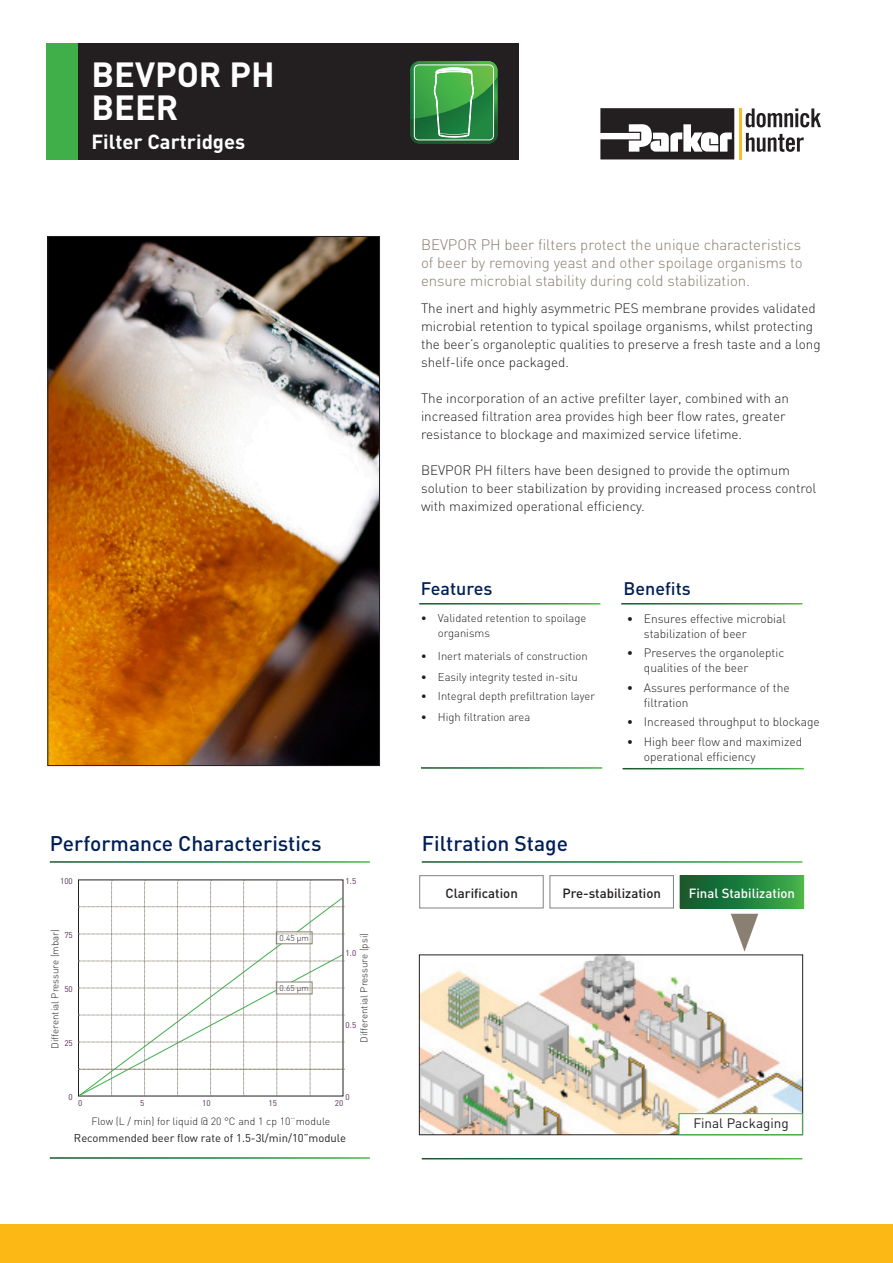
<style>
.page{position:relative;width:893px;height:1263px;background:#fff}
.page>*{position:absolute;margin:0;border:0;box-sizing:border-box;transform-origin:0 0}
.t1{font:700 34.5px/33px "DIN";color:#fff}
.t2{font:500 21px "DIN";color:#001f56}
.t3{font:700 20.1px "DIN";color:#fff}
.t4{font:500 18px "DIN";color:#001f56}
.t5{font:300 15px/18px "DIN";color:#887d6e;text-align:justify}
.t6{font:300 13.5px/18px "DIN";color:#231f20}
.t7{font:13.5px "DIN";color:#231f20}
.t8{font:500 13.2px "DIN";color:#231f20}
.t9{font:500 13.2px "DIN";color:#fff}
.t10{font:300 12px/15px "DIN";color:#231f20}
.t11{font:300 11.25px/15px "DIN";color:#231f20}
.t12{font:11.25px "DIN";color:#231f20}
.t13{font:300 10.5px "DIN";color:#231f20}
.t14{font:300 9.75px "DIN";color:#231f20}
.t15{font:300 8.4px "DIN";color:#231f20}
.t16{font:8.1px "DIN";color:#542755}
</style>
<div class="page">
<div style="left:419px;top:875px;width:125px;height:33px;border:1px solid #808285"></div>
<div style="left:549px;top:875px;width:125px;height:33px;border:1px solid #808285"></div>
<svg style="left:682px;top:877px;width:120px;height:29px;background:#23813c"></svg>
<svg style="left:731px;top:914px;width:27px;height:38px"></svg>
<img style="left:421px;top:957px;width:380px;height:176px">
<div style="left:419px;top:955px;width:384px;height:180px;border:1px solid #231f20"></div>
<div style="left:679px;top:1113px;width:124px;height:22px;background:#fff;border:1px solid #40ae49"></div>
<svg style="left:78px;top:880px;width:266px;height:217px"></svg>
<svg style="left:746px;top:108px;width:75px;height:19px"></svg>
<svg style="left:746px;top:133px;width:58px;height:19px"></svg>
<svg style="left:600px;top:108px;width:134px;height:51px"></svg>
<hr style="left:739px;top:108px;width:3px;height:51px;background:#fdbb2e">
<div style="left:48px;top:43px;width:471px;height:116px;background:#231f20"></div>
<div style="left:46px;top:43px;width:32px;height:116px;background:#40ae49"></div>
<svg style="left:410px;top:61px;width:87px;height:83px;background:#469d53"></svg>
<img style="left:50px;top:238px;width:328px;height:526px">
<div style="left:0;top:1225px;width:893px;height:38px;background:#fcb814"></div>
<p class="t1" style="left:91px;top:56px;width:185px">BEVPOR PH<br>BEER</p>
<p class="t3" style="left:91px;top:128px;width:155px">Filter Cartridges</p>
<p class="t5" style="left:421px;top:236px;width:383px">BEVPOR PH beer filters protect the unique characteristics of beer by removing yeast and other spoilage organisms to ensure microbial stability during cold stabilization.</p>
<p class="t6" style="left:421px;top:299px;width:401px">The inert and highly asymmetric PES membrane provides validated microbial retention to typical spoilage organisms, whilst protecting the beer’s organoleptic qualities to preserve a fresh taste and a long shelf-life once packaged.</p>
<p class="t6" style="left:421px;top:389px;width:369px">The incorporation of an active prefilter layer, combined with an increased filtration area provides high beer flow rates, greater resistance to blockage and maximized service lifetime.</p>
<p class="t6" style="left:421px;top:461px;width:397px">BEVPOR PH filters have been designed to provide the optimum solution to beer stabilization by providing increased process control with maximized operational efficiency.</p>
<p class="t4" style="left:421px;top:577px;width:73px">Features</p>
<p class="t4" style="left:624px;top:577px;width:69px">Benefits</p>
<p class="t11" style="left:438px;top:611px;width:150px;text-indent:-17px">• Validated retention to spoilage organisms</p>
<p class="t11" style="left:421px;top:648px;width:168px">• Inert materials of construction</p>
<p class="t11" style="left:421px;top:669px;width:158px">• Easily integrity tested in-situ</p>
<p class="t11" style="left:421px;top:689px;width:176px">• Integral depth prefiltration layer</p>
<p class="t11" style="left:421px;top:710px;width:111px">• High filtration area</p>
<p class="t10" style="left:644px;top:611px;width:143px;text-indent:-17px">• Ensures effective microbial stabilization of beer</p>
<p class="t10" style="left:644px;top:645px;width:142px;text-indent:-17px">• Preserves the organoleptic qualities of the beer</p>
<p class="t10" style="left:644px;top:680px;width:147px;text-indent:-17px">• Assures performance of the filtration</p>
<p class="t10" style="left:627px;top:714px;width:195px">• Increased throughput to blockage</p>
<p class="t10" style="left:644px;top:734px;width:160px;text-indent:-17px">• High beer flow and maximized operational efficiency</p>
<p class="t2" style="left:50px;top:830px;width:273px">Performance Characteristics</p>
<p class="t2" style="left:422px;top:830px;width:148px">Filtration Stage</p>
<p class="t8" style="left:445px;top:885px;width:74px">Clarification</p>
<p class="t8" style="left:562px;top:885px;width:100px">Pre-stabilization</p>
<p class="t9" style="left:689px;top:885px;width:108px">Final Stabilization</p>
<p class="t16" style="left:60px;top:876px;width:14px">100</p>
<p class="t16" style="left:346px;top:876px;width:12px">1.5</p>
<p class="t14" style="left:49px;top:1049px;width:121px;rotate:-90deg">Differential Pressure (mbar)</p>
<p class="t14" style="left:358px;top:1042px;width:111px;rotate:-90deg">Differential Pressure (psi)</p>
<p class="t16" style="left:64px;top:930px;width:10px">75</p>
<p class="t15" style="left:280px;top:933px;width:31px">0.45 µm</p>
<p class="t16" style="left:346px;top:948px;width:12px">1.0</p>
<p class="t15" style="left:280px;top:983px;width:31px">0.65 µm</p>
<p class="t16" style="left:64px;top:984px;width:10px">50</p>
<p class="t16" style="left:346px;top:1020px;width:12px">0.5</p>
<p class="t16" style="left:64px;top:1038px;width:10px">25</p>
<p class="t16" style="left:69px;top:1092px;width:6px">0</p>
<p class="t16" style="left:346px;top:1092px;width:6px">0</p>
<p class="t16" style="left:78px;top:1098px;width:6px">0</p>
<p class="t16" style="left:140px;top:1098px;width:6px">5</p>
<p class="t16" style="left:202px;top:1098px;width:10px">10</p>
<p class="t16" style="left:269px;top:1098px;width:10px">15</p>
<p class="t16" style="left:335px;top:1098px;width:10px">20</p>
<p class="t13" style="left:91px;top:1115px;width:240px">Flow (L / min) for liquid @ 20 °C and 1 cp 10¨module</p>
<p class="t12" style="left:74px;top:1131px;width:273px">Recommended beer flow rate of 1.5-3l/min/10”module</p>
<p class="t7" style="left:693px;top:1114px;width:97px">Final Packaging</p>
</div>
